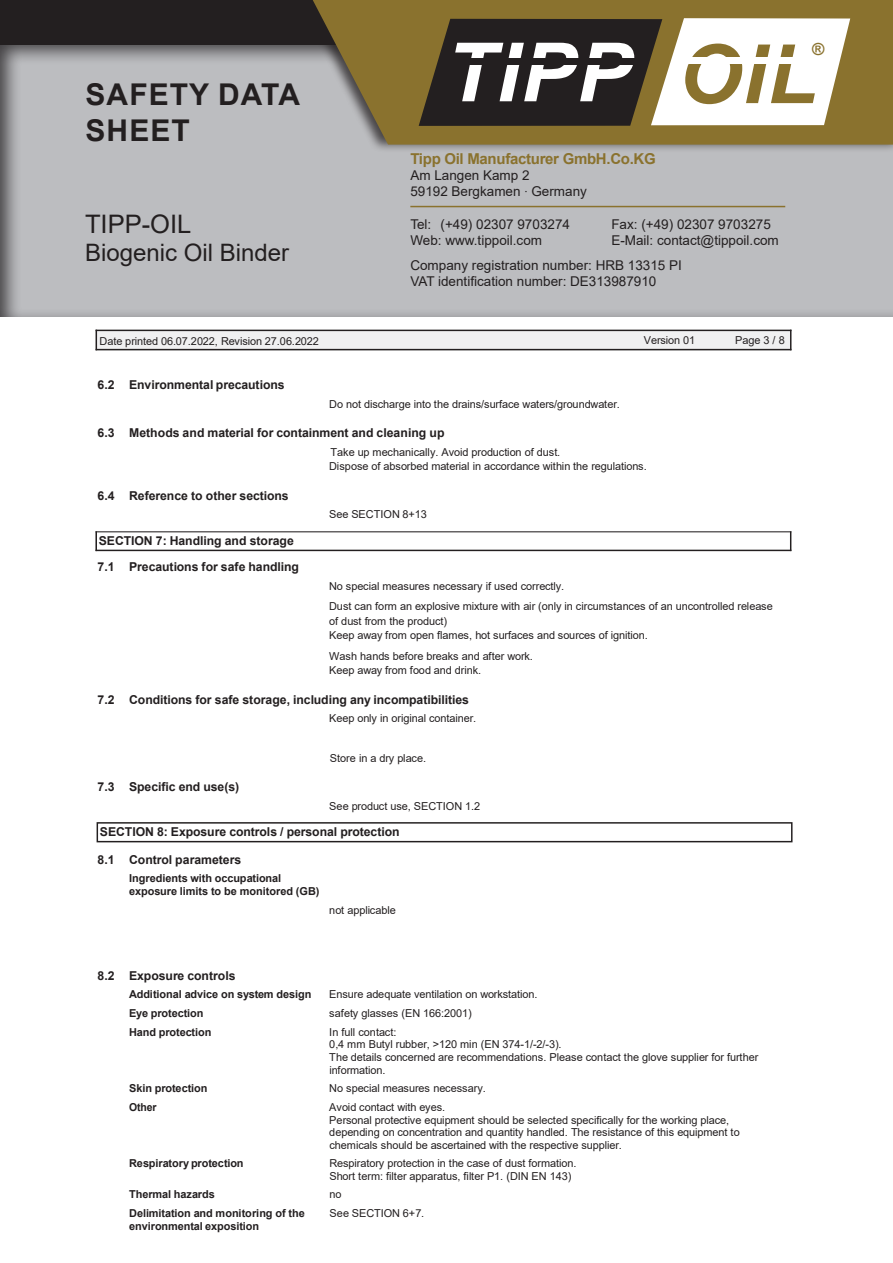
<style>
.page{position:relative;width:893px;height:1263px;background:#fff}
.page>*{position:absolute;margin:0;border:0;box-sizing:border-box;transform-origin:0 0}
.t1{font:italic 700 81.75px "Arial";letter-spacing:.015em;color:#fff}
.t2{font:700 30px/36px "Arial";letter-spacing:.035em;color:#231f20}
.t3{font:25.5px "Arial";color:#231f20}
.t4{font:24px "Arial";color:#231f20}
.t5{font:700 16.65px "Arial";color:#8a722e}
.t6{font:700 15px "Arial";letter-spacing:-.02em;color:#8a722e}
.t7{font:13.5px/16.2px "Arial";color:#231f20}
.t8{font:700 13.5px "Arial";color:#231f20}
.t9{font:700 12.3px "Arial";color:#231f20}
.t10{font:10.95px/12.6px "Arial";letter-spacing:-.005em;color:#231f20}
.t11{font:700 10.95px/12.9px "Arial";letter-spacing:-.005em;color:#231f20}
.t12{font:700 10.95px "Arial";letter-spacing:-.005em;color:#231f20;scale:.95 1}
.s1{color:#8a722e}
.s2{font-family:"Helvetica Neue LT Std";font-weight:100;font-stretch:condensed}
</style>
<div class="page">
<div style="left:0;top:43px;width:893px;height:276px;background:#231f20;opacity:.75"></div>
<div style="left:0;top:0;width:893px;height:45px;background:#231f20"></div>
<div style="left:292px;top:0;width:601px;height:153px;background:#231f20;opacity:.75"></div>
<svg style="left:308px;top:0;width:585px;height:145px;background:#8b7840"></svg>
<svg style="left:419px;top:18px;width:431px;height:108px"></svg>
<div style="left:445px;top:43px;width:184px;height:76px;background:#231f20"></div>
<div style="left:469px;top:58px;width:170px;height:6px;background:#231f20"></div>
<div style="left:685px;top:58px;width:109px;height:6px;background:#fff"></div>
<hr style="left:410px;top:206px;width:375px;height:1px;background:#8a722e">
<div style="left:97px;top:331px;width:693px;height:18px;background:#f0f0f1"></div>
<hr style="left:96px;top:330px;width:695px;height:1px;background:#231f20">
<svg style="left:790px;top:331px;width:1px;height:18px"></svg>
<hr style="left:96px;top:349px;width:695px;height:1px;background:#231f20">
<svg style="left:96px;top:331px;width:1px;height:18px"></svg>
<hr style="left:96px;top:531px;width:695px;height:1px;background:#231f20">
<hr style="left:96px;top:550px;width:695px;height:1px;background:#231f20">
<hr style="left:95px;top:531px;width:2px;height:20px;background:#231f20">
<img style="left:97px;top:532px;width:694px;height:18px">
<div style="left:97px;top:822px;width:695px;height:20px;border:1px solid #231f20"></div>
<h2 class="t2" style="left:86px;top:77px;width:216px">SAFETY DATA<br>SHEET</h2>
<h3 class="t3" style="left:85px;top:206px;width:108px">TIPP-OIL</h3>
<h3 class="t4" style="left:85px;top:236px;width:206px">Biogenic Oil Binder</h3>
<p class="t8" style="left:100px;top:250px;width:234px">Binding Agent for Oil and Chemicals</p>
<h1 class="t1" style="left:445px;top:18px;width:373px">TIPP <span class="s1">OIL</span></h1>
<h3 class="t5" style="left:812px;top:38px;width:14px">®</h3>
<h3 class="t6" style="left:410px;top:148px;width:247px">Tipp Oil Manufacturer GmbH.Co.KG</h3>
<p class="t7" style="left:410px;top:167px;width:178px">Am Langen Kamp 2<br>59192 Bergkamen <span class="s2">·</span> Germany</p>
<p class="t7" style="left:410px;top:216px;width:161px">Tel: (+49) 02307 9703274</p>
<p class="t7" style="left:611px;top:216px;width:161px">Fax: (+49) 02307 9703275</p>
<p class="t7" style="left:410px;top:232px;width:133px">Web: www.tippoil.com</p>
<p class="t7" style="left:410px;top:228px;width:370px;line-height:25.2px;text-indent:201px">E-Mail: contact@tippoil.com<br>Company registration number: HRB 13315 PI</p>
<p class="t7" style="left:410px;top:273px;width:248px">VAT identification number: DE313987910</p>
<p class="t10" style="left:100px;top:334px;width:221px">Date printed 06.07.2022, Revision 27.06.2022</p>
<p class="t10" style="left:644px;top:333px;width:53px">Version 01</p>
<p class="t10" style="left:735px;top:333px;width:51px">Page 3 / 8</p>
<p class="t9" style="left:98px;top:376px;width:189px">6.2 Environmental precautions</p>
<p class="t10" style="left:329px;top:397px;width:292px">Do not discharge into the drains/surface waters/groundwater.</p>
<p class="t9" style="left:98px;top:424px;width:348px">6.3 Methods and material for containment and cleaning up</p>
<p class="t10" style="left:329px;top:444px;width:319px;line-height:14.5px">Take up mechanically. Avoid production of dust.<br>Dispose of absorbed material in accordance within the regulations.</p>
<p class="t9" style="left:98px;top:487px;width:193px">6.4 Reference to other sections</p>
<p class="t10" style="left:329px;top:508px;width:99px">See SECTION 8+13</p>
<p class="t9" style="left:99px;top:532px;width:197px">SECTION 7: Handling and storage</p>
<p class="t9" style="left:98px;top:558px;width:203px">7.1 Precautions for safe handling</p>
<p class="t10" style="left:329px;top:575px;width:445px;line-height:20.5px">No special measures necessary if used correctly.<br>Dust can form an explosive mixture with air (only in circumstances of an uncontrolled release</p>
<p class="t10" style="left:329px;top:614px;width:320px;line-height:14.5px">of dust from the product)<br>Keep away from open flames, hot surfaces and sources of ignition.</p>
<p class="t10" style="left:329px;top:648px;width:205px;line-height:14.5px">Wash hands before breaks and after work.<br>Keep away from food and drink.</p>
<p class="t9" style="left:98px;top:691px;width:373px">7.2 Conditions for safe storage, including any incompatibilities</p>
<p class="t10" style="left:329px;top:712px;width:149px">Keep only in original container.</p>
<p class="t10" style="left:330px;top:751px;width:98px">Store in a dry place.</p>
<p class="t9" style="left:98px;top:778px;width:143px">7.3 Specific end use(s)</p>
<p class="t10" style="left:329px;top:799px;width:152px">See product use, SECTION 1.2</p>
<p class="t9" style="left:100px;top:823px;width:301px">SECTION 8: Exposure controls / personal protection</p>
<p class="t9" style="left:98px;top:851px;width:145px">8.1 Control parameters</p>
<p class="t11" style="left:129px;top:872px;width:192px">Ingredients with occupational exposure limits to be monitored (GB)</p>
<p class="t10" style="left:329px;top:904px;width:68px">not applicable</p>
<p class="t9" style="left:98px;top:967px;width:140px">8.2 Exposure controls</p>
<p class="t11" style="left:129px;top:988px;width:184px">Additional advice on system design</p>
<p class="t10" style="left:329px;top:988px;width:210px">Ensure adequate ventilation on workstation.</p>
<p class="t11" style="left:129px;top:1007px;width:76px">Eye protection</p>
<p class="t10" style="left:329px;top:1007px;width:144px">safety glasses (EN 166:2001)</p>
<p class="t11" style="left:129px;top:1026px;width:84px">Hand protection</p>
<p class="t10" style="left:329px;top:1025px;width:431px">In full contact:<br>0,4 mm Butyl rubber, &gt;120 min (EN 374-1/-2/-3).<br>The details concerned are recommendations. Please contact the glove supplier for further information.</p>
<p class="t11" style="left:129px;top:1082px;width:80px">Skin protection</p>
<p class="t10" style="left:329px;top:1082px;width:158px">No special measures necessary.</p>
<p class="t12" style="left:129px;top:1099px;width:30px">Other</p>
<p class="t10" style="left:329px;top:1101px;width:412px">Avoid contact with eyes.<br>Personal protective equipment should be selected specifically for the working place, depending on concentration and quantity handled. The resistance of this equipment to chemicals should be ascertained with the respective supplier.</p>
<p class="t11" style="left:129px;top:1157px;width:116px">Respiratory protection</p>
<p class="t10" style="left:329px;top:1157px;width:249px">Respiratory protection in the case of dust formation.<br>Short term: filter apparatus, filter P1. (DIN EN 143)</p>
<p class="t11" style="left:129px;top:1188px;width:87px">Thermal hazards</p>
<p class="t10" style="left:329px;top:1188px;width:14px">no</p>
<p class="t11" style="left:129px;top:1207px;width:177px">Delimitation and monitoring of the environmental exposition</p>
<p class="t10" style="left:330px;top:1207px;width:96px">See SECTION 6+7.</p>
</div>
